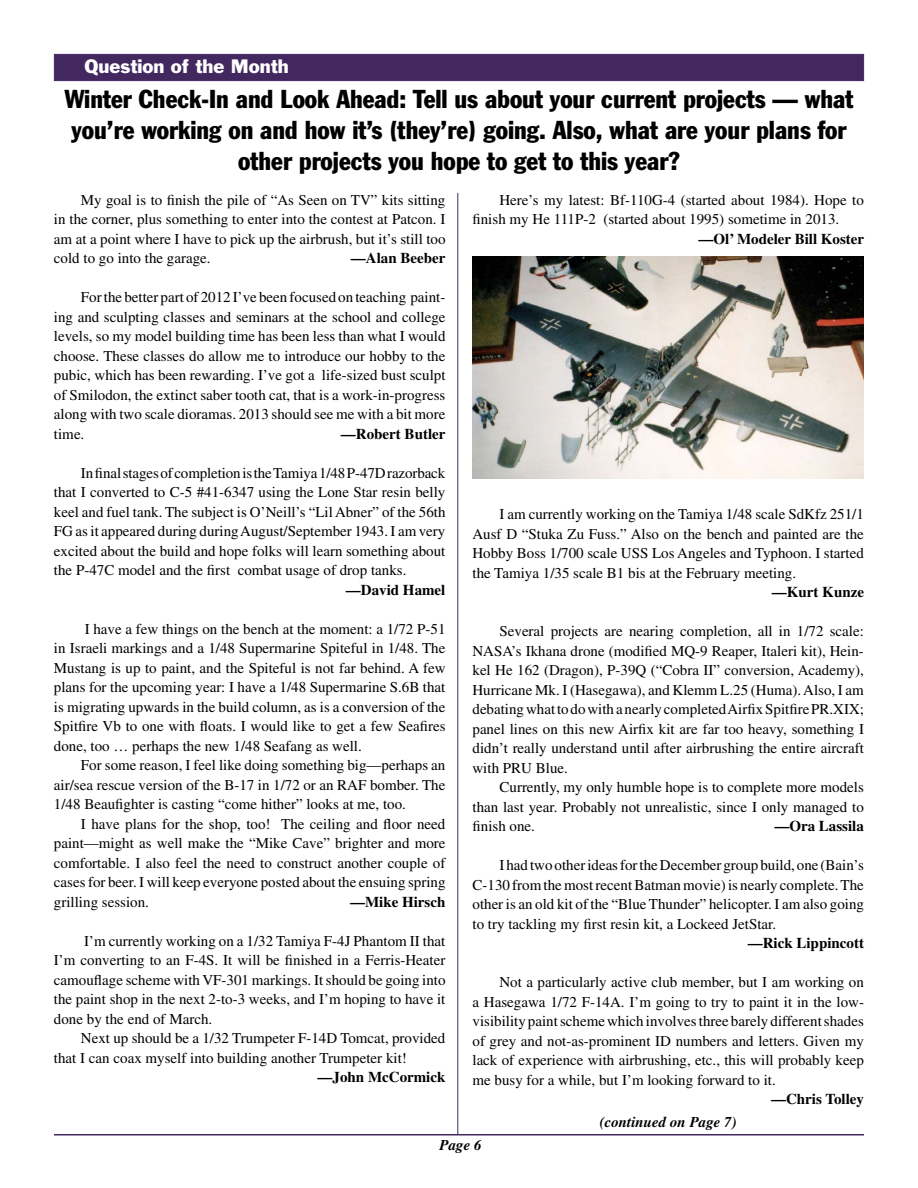
<style>
.page{position:relative;width:918px;height:1188px;background:#fff}
.page>*{position:absolute;margin:0;border:0;box-sizing:border-box;transform-origin:0 0}
.t1{font:condensed 25.5px/30.6px "Franklin Gothic";color:#000;text-align:center}
.t2{font:18px "Franklin Gothic";color:#fff}
.t3{font:15px/19.5px "Times";color:#000;text-align:justify}
.t4{font:700 15px "Times";color:#000}
.t5{font:italic 700 15px "Times";color:#000}
</style>
<div class="page">
<hr style="left:54px;top:1134px;width:810px;height:2px;background:#432860">
<div style="left:54px;top:54px;width:810px;height:27px;background:#432860"></div>
<hr style="left:458px;top:193px;width:1px;height:941px;background:#432860">
<img style="left:472px;top:256px;width:392px;height:223px">
<p class="t2" style="left:85px;top:55px;width:206px">Question of the Month</p>
<h1 class="t1" style="left:64px;top:84px;width:791px">Winter Check-In and Look Ahead: Tell us about your current projects — what you’re working on and how it’s (they’re) going. Also, what are your plans for other projects you hope to get to this year?</h1>
<p class="t3" style="left:54px;top:190px;width:393px;text-indent:27px">My goal is to finish the pile of “As Seen on TV” kits sitting in the corner, plus something to enter into the contest at Patcon. I am at a point where I have to pick up the airbrush, but it’s still too cold to go into the garage.</p>
<p class="t4" style="left:351px;top:249px;width:96px">—Alan Beeber</p>
<p class="t3" style="left:54px;top:287px;width:393px;text-indent:27px">For the better part of 2012 I’ve been focused on teaching paint&shy;ing and sculpting classes and seminars at the school and college levels, so my model building time has been less than what I would choose. These classes do allow me to introduce our hobby to the pubic, which has been rewarding. I’ve got a life-sized bust sculpt of Smilodon, the extinct saber tooth cat, that is a work-in-progress along with two scale dioramas. 2013 should see me with a bit more time.</p>
<p class="t4" style="left:341px;top:425px;width:106px">—Robert Butler</p>
<p class="t3" style="left:54px;top:463px;width:393px;text-indent:27px">In final stages of completion is the Tamiya 1/48 P-47D razorback that I converted to C-5 #41-6347 using the Lone Star resin belly keel and fuel tank. The subject is O’Neill’s “Lil Abner” of the 56th FG as it appeared during during August/September 1943. I am very excited about the build and hope folks will learn something about the P-47C model and the first combat usage of drop tanks.</p>
<p class="t4" style="left:346px;top:581px;width:101px">—David Hamel</p>
<p class="t3" style="left:54px;top:619px;width:393px;text-indent:31px">I have a few things on the bench at the moment: a 1/72 P-51 in Israeli markings and a 1/48 Supermarine Spiteful in 1/48. The Mustang is up to paint, and the Spiteful is not far behind. A few plans for the upcoming year: I have a 1/48 Supermarine S.6B that is migrating upwards in the build column, as is a conversion of the Spitfire Vb to one with floats. I would like to get a few Seafires done, too … perhaps the new 1/48 Seafang as well.</p>
<p class="t3" style="left:54px;top:755px;width:393px;text-indent:27px">For some reason, I feel like doing something big—perhaps an air/sea rescue version of the B-17 in 1/72 or an RAF bomber. The 1/48 Beaufighter is casting “come hither” looks at me, too.</p>
<p class="t3" style="left:54px;top:814px;width:393px;text-indent:27px">I have plans for the shop, too! The ceiling and floor need paint—might as well make the “Mike Cave” brighter and more comfortable. I also feel the need to construct another couple of cases for beer. I will keep everyone posted about the ensuing spring grilling session.</p>
<p class="t4" style="left:350px;top:893px;width:97px">—Mike Hirsch</p>
<p class="t3" style="left:54px;top:931px;width:393px;text-indent:30px">I’m currently working on a 1/32 Tamiya F-4J Phantom II that I’m converting to an F-4S. It will be finished in a Ferris-Heater camouflage scheme with VF-301 markings. It should be going into the paint shop in the next 2-to-3 weeks, and I’m hoping to have it done by the end of March.</p>
<p class="t3" style="left:54px;top:1028px;width:393px;text-indent:27px">Next up should be a 1/32 Trumpeter F-14D Tomcat, provided that I can coax myself into building another Trumpeter kit!</p>
<p class="t4" style="left:318px;top:1068px;width:129px">—John McCormick</p>
<p class="t3" style="left:472px;top:190px;width:393px;text-indent:27px">Here’s my latest: Bf-110G-4 (started about 1984). Hope to finish my He 111P-2 (started about 1995) sometime in 2013.</p>
<p class="t4" style="left:699px;top:230px;width:167px">—Ol’ Modeler Bill Koster</p>
<p class="t3" style="left:472px;top:504px;width:393px;text-indent:27px">I am currently working on the Tamiya 1/48 scale SdKfz 251/1<br>Ausf D “Stuka Zu Fuss.” Also on the bench and painted are the Hobby Boss 1/700 scale USS Los Angeles and Typhoon. I started the Tamiya 1/35 scale B1 bis at the February meeting.</p>
<p class="t4" style="left:772px;top:583px;width:94px">—Kurt Kunze</p>
<p class="t3" style="left:472px;top:621px;width:393px;text-indent:27px">Several projects are nearing completion, all in 1/72 scale:<br>NASA’s Ikhana drone (modified MQ-9 Reaper, Italeri kit), Hein&shy;kel He 162 (Dragon), P-39Q (“Cobra II” conversion, Academy), Hurricane Mk. I (Hasegawa), and Klemm L.25 (Huma). Also, I am debating what to do with a nearly completed Airfix Spitfire PR.XIX; panel lines on this new Airfix kit are far too heavy, something I didn’t really understand until after airbrushing the entire aircraft with PRU Blue.</p>
<p class="t3" style="left:472px;top:777px;width:393px;text-indent:27px">Currently, my only humble hope is to complete more models than last year. Probably not unrealistic, since I only managed to finish one.</p>
<p class="t4" style="left:774px;top:817px;width:91px">—Ora Lassila</p>
<p class="t3" style="left:473px;top:855px;width:393px;text-indent:27px">I had two other ideas for the December group build, one (Bain’s C-130 from the most recent Batman movie) is nearly complete. The other is an old kit of the “Blue Thunder” helicopter. I am also going to try tackling my first resin kit, a Lockeed JetStar.</p>
<p class="t4" style="left:748px;top:934px;width:118px">—Rick Lippincott</p>
<p class="t3" style="left:473px;top:972px;width:393px;text-indent:27px">Not a particularly active club member, but I am working on a Hasegawa 1/72 F-14A. I’m going to try to paint it in the low&shy;visibility paint scheme which involves three barely different shades of grey and not-as-prominent ID numbers and letters. Given my lack of experience with airbrushing, etc., this will probably keep me busy for a while, but I’m looking forward to it.</p>
<p class="t4" style="left:771px;top:1090px;width:94px">—Chris Tolley</p>
<p class="t5" style="left:600px;top:1113px;width:139px">(continued on Page 7)</p>
<p class="t5" style="left:440px;top:1136px;width:44px">Page 6</p>
</div>
